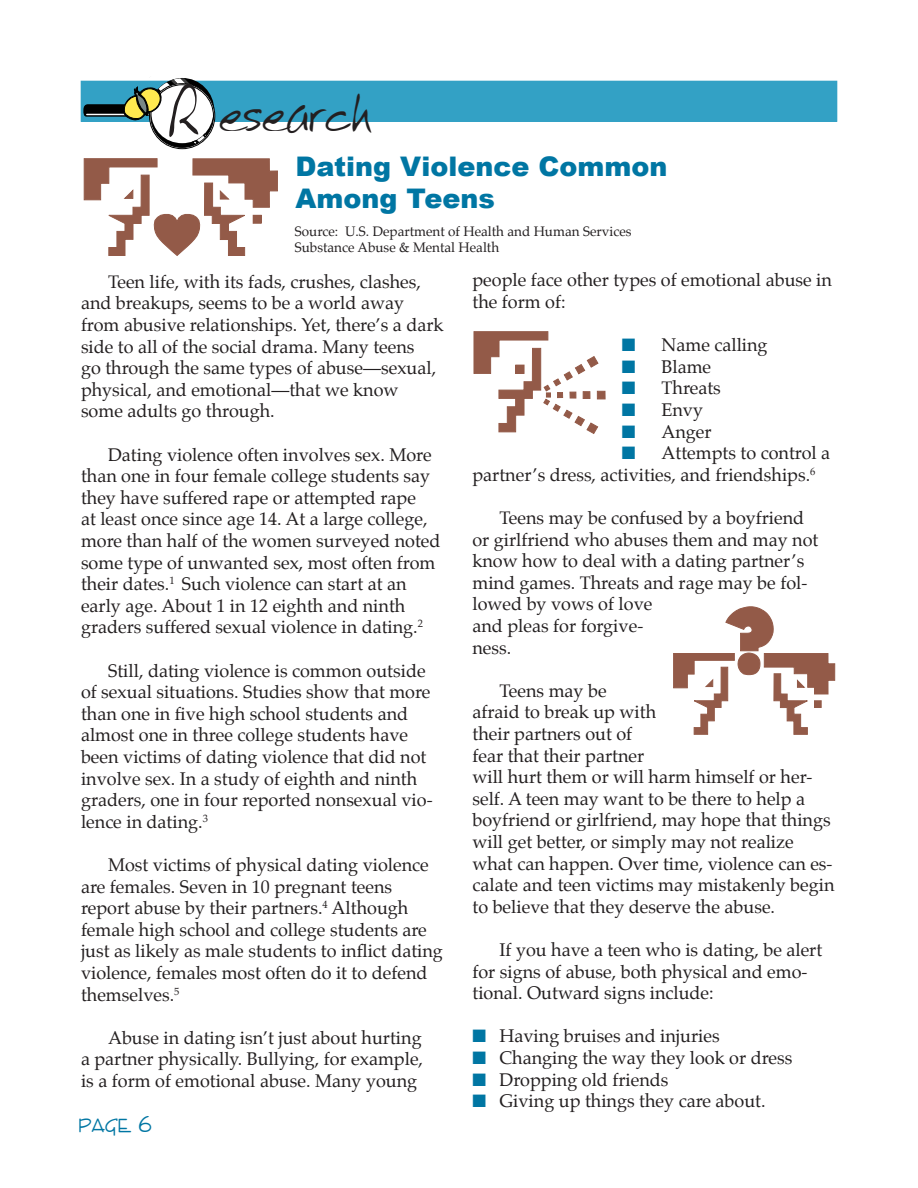
<style>
.page{position:relative;width:918px;height:1188px;background:#fff}
.page>*{position:absolute;margin:0;border:0;box-sizing:border-box;transform-origin:0 0}
.t1{font:54px "Roel";color:#231f20}
.t2{font:45px "Roel";color:#231f20}
.t3{font:900 27px "Arial";color:#0076a3}
.Body_text{font:18px/21.6px "Palatino";color:#231f20}
.t4{font:18px "Enview Normal";color:#0076a3}
.Body_text-2{font:13.5px/16.2px "Palatino";color:#231f20}
.s1{color:#0076a3}
</style>
<div class="page">
<div style="left:81px;top:81px;width:756px;height:40px;background:#33a1c5"></div>
<div style="left:81px;top:81px;width:756px;height:41px;border:1px solid #33a1c5"></div>
<svg style="left:83px;top:78px;width:132px;height:69px"></svg>
<div style="left:597px;top:391px;width:8px;height:8px;background:#935a48"></div>
<div style="left:597px;top:391px;width:8px;height:8px;border:1px solid #935a48"></div>
<svg style="left:474px;top:331px;width:124px;height:103px"></svg>
<svg style="left:84px;top:158px;width:194px;height:98px"></svg>
<svg style="left:673px;top:607px;width:162px;height:128px"></svg>
<p class="t1" style="left:165px;top:85px;width:33px">R</p>
<p class="t2" style="left:218px;top:89px;width:154px">esearch</p>
<p class="t3" style="left:296px;top:151px;width:374px">Dating Violence Common</p>
<p class="t3" style="left:296px;top:184px;width:201px">Among Teens</p>
<p class="Body_text-2" style="left:295px;top:225px;width:338px">Source: U.S. Department of Health and Human Services<br>Substance Abuse &amp; Mental Health</p>
<p class="Body_text" style="left:472px;top:271px;width:361px">people face other types of emotional abuse in the form of:</p>
<p class="Body_text" style="left:622px;top:336px;width:147px"><span class="s1">■</span> Name calling</p>
<p class="Body_text" style="left:622px;top:357px;width:91px"><span class="s1">■</span> Blame</p>
<p class="Body_text" style="left:622px;top:379px;width:101px"><span class="s1">■</span> Threats</p>
<p class="Body_text" style="left:622px;top:400px;width:83px"><span class="s1">■</span> Envy</p>
<p class="Body_text" style="left:622px;top:422px;width:91px"><span class="s1">■</span> Anger</p>
<p class="Body_text" style="left:472px;top:444px;width:359px;text-indent:149px"><span class="s1">■</span> Attempts to control a partner’s dress, activities, and friendships.<sup>6</sup></p>
<p class="Body_text" style="left:472px;top:508px;width:347px;text-indent:27px">Teens may be confused by a boyfriend or girlfriend who abuses them and may not know how to deal with a dating partner’s mind games. Threats and rage may be fol&shy;lowed by vows of love<br>and pleas for forgive-<br>ness.</p>
<p class="Body_text" style="left:472px;top:681px;width:363px;text-indent:27px">Teens may be<br>afraid to break up with<br>their partners out of<br>fear that their partner<br>will hurt them or will harm himself or her&shy;self. A teen may want to be there to help a boyfriend or girlfriend, may hope that things will get better, or simply may not realize what can happen. Over time, violence can es&shy;calate and teen victims may mistakenly begin to believe that they deserve the abuse.</p>
<p class="Body_text" style="left:472px;top:940px;width:351px;text-indent:27px">If you have a teen who is dating, be alert for signs of abuse, both physical and emo&shy;tional. Outward signs include:</p>
<p class="Body_text" style="left:472px;top:1027px;width:249px"><span class="s1">■</span> Having bruises and injuries</p>
<p class="Body_text" style="left:472px;top:1048px;width:321px"><span class="s1">■</span> Changing the way they look or dress</p>
<p class="Body_text" style="left:472px;top:1070px;width:198px"><span class="s1">■</span> Dropping old friends</p>
<p class="Body_text" style="left:472px;top:1092px;width:295px"><span class="s1">■</span> Giving up things they care about.</p>
<p class="Body_text" style="left:81px;top:272px;width:364px;text-indent:27px">Teen life, with its fads, crushes, clashes, and breakups, seems to be a world away from abusive relationships. Yet, there’s a dark side to all of the social drama. Many teens<br>go through the same types of abuse—sexual, physical, and emotional—that we know some adults go through.</p>
<p class="Body_text" style="left:81px;top:445px;width:361px;text-indent:27px">Dating violence often involves sex. More than one in four female college students say they have suffered rape or attempted rape<br>at least once since age 14. At a large college, more than half of the women surveyed noted some type of unwanted sex, most often from their dates.<sup>1</sup> Such violence can start at an early age. About 1 in 12 eighth and ninth graders suffered sexual violence in dating.<sup>2</sup></p>
<p class="Body_text" style="left:81px;top:661px;width:353px;text-indent:27px">Still, dating violence is common outside of sexual situations. Studies show that more than one in five high school students and almost one in three college students have been victims of dating violence that did not involve sex. In a study of eighth and ninth graders, one in four reported nonsexual vio&shy;lence in dating.<sup>3</sup></p>
<p class="Body_text" style="left:81px;top:856px;width:363px;text-indent:27px">Most victims of physical dating violence are females. Seven in 10 pregnant teens report abuse by their partners.<sup>4</sup> Although female high school and college students are just as likely as male students to inflict dating violence, females most often do it to defend themselves.<sup>5</sup></p>
<p class="Body_text" style="left:81px;top:1028px;width:344px;text-align:justify;text-indent:27px">Abuse in dating isn’t just about hurting a partner physically. Bullying, for example, is a form of emotional abuse. Many young</p>
<p class="t4" style="left:79px;top:1114px;width:74px">Page 6</p>
</div>
